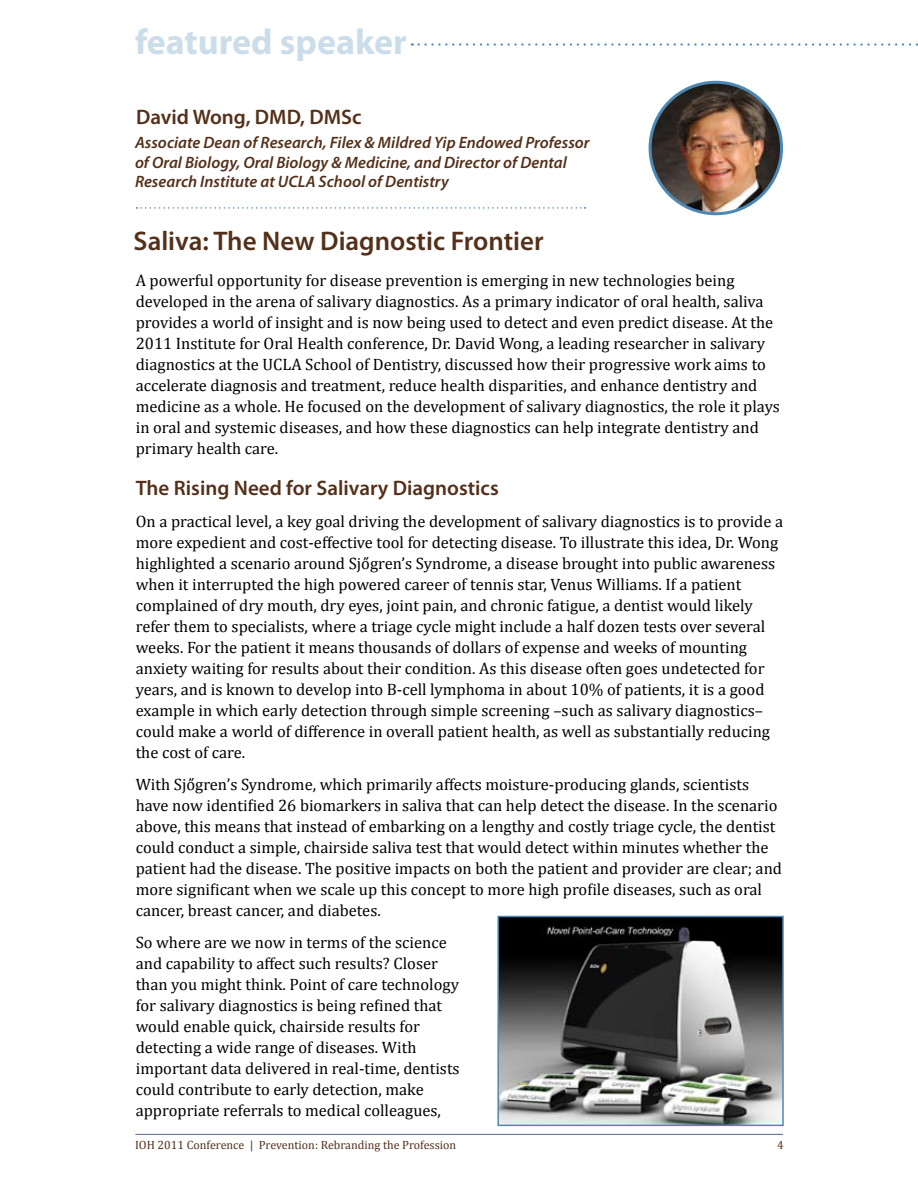
<style>
.page{position:relative;width:918px;height:1188px;background:#fff}
.page>*{position:absolute;margin:0;border:0;box-sizing:border-box;transform-origin:0 0}
.t1{font:700 36px "Myriad Pro";color:#ccddea}
.t2{font:600 27px "Myriad Pro";color:#54301a}
.t3{font:600 21px "Myriad Pro";color:#54301a}
.t4{font:16.5px/21px "Cambria";color:#000}
.t5{font:italic 600 16.5px/19.5px "Myriad Pro";color:#54301a}
.t6{font:12px "Cambria";color:#54301a}
</style>
<div class="page">
<hr style="left:135px;top:1134px;width:648px;height:1px;background:#576588">
<svg style="left:136px;top:207px;width:450px;height:2px"></svg>
<img style="left:650px;top:82px;width:131px;height:132px">
<div style="left:649px;top:81px;width:134px;height:134px;border:3px solid #4d88b5;border-radius:50%"></div>
<svg style="left:419px;top:43px;width:499px;height:3px"></svg>
<img style="left:500px;top:919px;width:281px;height:204px">
<div style="left:497px;top:916px;width:287px;height:210px;border:2px solid #4d88b5"></div>
<h1 class="t1" style="left:135px;top:18px;width:273px">featured speaker</h1>
<p class="t3" style="left:136px;top:103px;width:227px">David Wong, DMD, DMSc</p>
<p class="t5" style="left:135px;top:132px;width:456px">Associate Dean of Research, Filex &amp; Mildred Yip Endowed Professor of Oral Biology, Oral Biology &amp; Medicine, and Director of Dental<br>Research Institute at UCLA School of Dentistry</p>
<h2 class="t2" style="left:134px;top:224px;width:412px">Saliva: The New Diagnostic Frontier</h2>
<p class="t4" style="left:136px;top:270px;width:646px">A powerful opportunity for disease prevention is emerging in new technologies being developed in the arena of salivary diagnostics. As a primary indicator of oral health, saliva provides a world of insight and is now being used to detect and even predict disease. At the 2011 Institute for Oral Health conference, Dr. David Wong, a leading researcher in salivary diagnostics at the UCLA School of Dentistry, discussed how their progressive work aims to accelerate diagnosis and treatment, reduce health disparities, and enhance dentistry and medicine as a whole. He focused on the development of salivary diagnostics, the role it plays in oral and systemic diseases, and how these diagnostics can help integrate dentistry and primary health care.</p>
<p class="t3" style="left:136px;top:475px;width:365px">The Rising Need for Salivary Diagnostics</p>
<p class="t4" style="left:136px;top:511px;width:649px">On a practical level, a key goal driving the development of salivary diagnostics is to provide a more expedient and cost-effective tool for detecting disease. To illustrate this idea, Dr. Wong highlighted a scenario around Sjὄgren’s Syndrome, a disease brought into public awareness when it interrupted the high powered career of tennis star, Venus Williams. If a patient complained of dry mouth, dry eyes, joint pain, and chronic fatigue, a dentist would likely refer them to specialists, where a triage cycle might include a half dozen tests over several weeks. For the patient it means thousands of dollars of expense and weeks of mounting anxiety waiting for results about their condition. As this disease often goes undetected for years, and is known to develop into B-cell lymphoma in about 10% of patients, it is a good example in which early detection through simple screening –such as salivary diagnostics– could make a world of difference in overall patient health, as well as substantially reducing the cost of care.</p>
<p class="t4" style="left:136px;top:774px;width:648px">With Sjὄgren’s Syndrome, which primarily affects moisture-producing glands, scientists have now identified 26 biomarkers in saliva that can help detect the disease. In the scenario above, this means that instead of embarking on a lengthy and costly triage cycle, the dentist could conduct a simple, chairside saliva test that would detect within minutes whether the patient had the disease. The positive impacts on both the patient and provider are clear; and more significant when we scale up this concept to more high profile diseases, such as oral cancer, breast cancer, and diabetes.</p>
<p class="t4" style="left:136px;top:931px;width:325px">So where are we now in terms of the science and capability to affect such results? Closer than you might think. Point of care technology for salivary diagnostics is being refined that would enable quick, chairside results for detecting a wide range of diseases. With important data delivered in real-time, dentists could contribute to early detection, make appropriate referrals to medical colleagues,</p>
<p class="t6" style="left:135px;top:1138px;width:323px">IOH 2011 Conference | Prevention: Rebranding the Profession</p>
<p class="t6" style="left:777px;top:1138px;width:8px">4</p>
</div>
